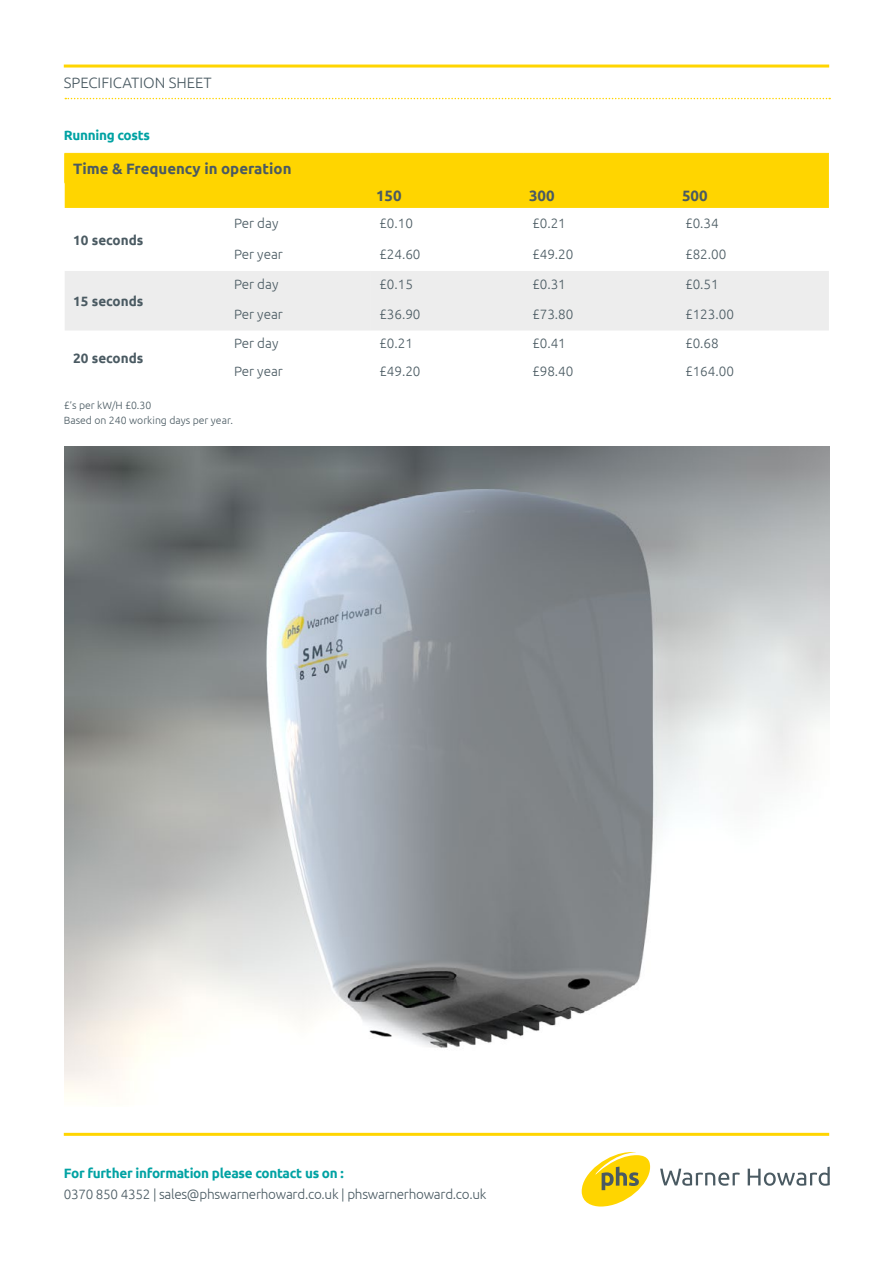
<style>
.page{position:relative;width:893px;height:1263px;background:#fff}
.page>*{position:absolute;margin:0;border:0;box-sizing:border-box;transform-origin:0 0}
.t1{font:700 15px "Ubuntu";color:#4a5a62}
.Category_Name{font:300 15px "Ubuntu";color:#4a5a62}
.Feature_Copy_on_grey{font:300 13.5px "Ubuntu";letter-spacing:-.01em;color:#4a5a62}
.t2{font:700 13.5px "Ubuntu";letter-spacing:-.02em;color:#00a2a3}
.t3{font:700 13.5px "Ubuntu";color:#4a5a62}
.t4{font:300 10.5px/15px "Ubuntu";color:#4a5a62}
</style>
<div class="page">
<hr style="left:64px;top:1133px;width:765px;height:3px;background:#ffd500">
<hr style="left:64px;top:65px;width:765px;height:3px;background:#ffd500">
<svg style="left:65px;top:98px;width:765px;height:1px"></svg>
<svg style="left:582px;top:1152px;width:68px;height:54px"></svg>
<svg style="left:660px;top:1169px;width:80px;height:17px"></svg>
<svg style="left:748px;top:1167px;width:82px;height:19px"></svg>
<div style="left:65px;top:271px;width:764px;height:59px;background:#ededed"></div>
<div style="left:64px;top:153px;width:765px;height:55px;background:#ffd500"></div>
<hr style="left:65px;top:153px;width:152px;height:1px;background:#ffd500">
<hr style="left:217px;top:153px;width:153px;height:1px;background:#ffd500">
<hr style="left:370px;top:153px;width:153px;height:1px;background:#ffd500">
<hr style="left:523px;top:153px;width:153px;height:1px;background:#ffd500">
<hr style="left:676px;top:153px;width:153px;height:1px;background:#ffd500">
<hr style="left:65px;top:183px;width:152px;height:1px;background:#ffd500">
<hr style="left:217px;top:183px;width:153px;height:1px;background:#ffd500">
<hr style="left:370px;top:183px;width:153px;height:1px;background:#ffd500">
<hr style="left:523px;top:183px;width:153px;height:1px;background:#ffd500">
<hr style="left:676px;top:183px;width:153px;height:1px;background:#ffd500">
<img style="left:65px;top:446px;width:764px;height:651px">
<p class="Category_Name" style="left:64px;top:74px;width:149px">SPECIFICATION SHEET</p>
<p class="t2" style="left:64px;top:127px;width:88px">Running costs</p>
<p class="t1" style="left:73px;top:159px;width:220px">Time &amp; Frequency in operation</p>
<p class="t1" style="left:376px;top:187px;width:27px">150</p>
<p class="t1" style="left:529px;top:187px;width:27px">300</p>
<p class="t1" style="left:682px;top:187px;width:27px">500</p>
<p class="t3" style="left:73px;top:232px;width:72px">10 seconds</p>
<p class="t3" style="left:73px;top:293px;width:72px">15 seconds</p>
<p class="t3" style="left:73px;top:350px;width:72px">20 seconds</p>
<p class="Feature_Copy_on_grey" style="left:234px;top:215px;width:46px">Per day</p>
<p class="Feature_Copy_on_grey" style="left:379px;top:215px;width:35px">£0.10</p>
<p class="Feature_Copy_on_grey" style="left:532px;top:215px;width:35px">£0.21</p>
<p class="Feature_Copy_on_grey" style="left:685px;top:215px;width:35px">£0.34</p>
<p class="Feature_Copy_on_grey" style="left:234px;top:246px;width:50px">Per year</p>
<p class="Feature_Copy_on_grey" style="left:379px;top:246px;width:43px">£24.60</p>
<p class="Feature_Copy_on_grey" style="left:532px;top:246px;width:43px">£49.20</p>
<p class="Feature_Copy_on_grey" style="left:685px;top:246px;width:43px">£82.00</p>
<p class="Feature_Copy_on_grey" style="left:234px;top:276px;width:46px">Per day</p>
<p class="Feature_Copy_on_grey" style="left:379px;top:276px;width:35px">£0.15</p>
<p class="Feature_Copy_on_grey" style="left:532px;top:276px;width:35px">£0.31</p>
<p class="Feature_Copy_on_grey" style="left:685px;top:276px;width:35px">£0.51</p>
<p class="Feature_Copy_on_grey" style="left:234px;top:306px;width:50px">Per year</p>
<p class="Feature_Copy_on_grey" style="left:379px;top:306px;width:43px">£36.90</p>
<p class="Feature_Copy_on_grey" style="left:532px;top:306px;width:43px">£73.80</p>
<p class="Feature_Copy_on_grey" style="left:685px;top:306px;width:51px">£123.00</p>
<p class="Feature_Copy_on_grey" style="left:234px;top:335px;width:46px">Per day</p>
<p class="Feature_Copy_on_grey" style="left:379px;top:335px;width:35px">£0.21</p>
<p class="Feature_Copy_on_grey" style="left:532px;top:335px;width:35px">£0.41</p>
<p class="Feature_Copy_on_grey" style="left:685px;top:335px;width:35px">£0.68</p>
<p class="Feature_Copy_on_grey" style="left:234px;top:363px;width:50px">Per year</p>
<p class="Feature_Copy_on_grey" style="left:379px;top:363px;width:43px">£49.20</p>
<p class="Feature_Copy_on_grey" style="left:532px;top:363px;width:43px">£98.40</p>
<p class="Feature_Copy_on_grey" style="left:685px;top:363px;width:51px">£164.00</p>
<p class="t4" style="left:64px;top:397px;width:171px">£’s per kW/H £0.30<br>Based on 240 working days per year.</p>
<p class="t2" style="left:64px;top:1165px;width:282px">For further information please contact us on :</p>
<p class="Feature_Copy_on_grey" style="left:64px;top:1186px;width:424px">0370 850 4352 | sales@phswarnerhoward.co.uk | phswarnerhoward.co.uk</p>
</div>
